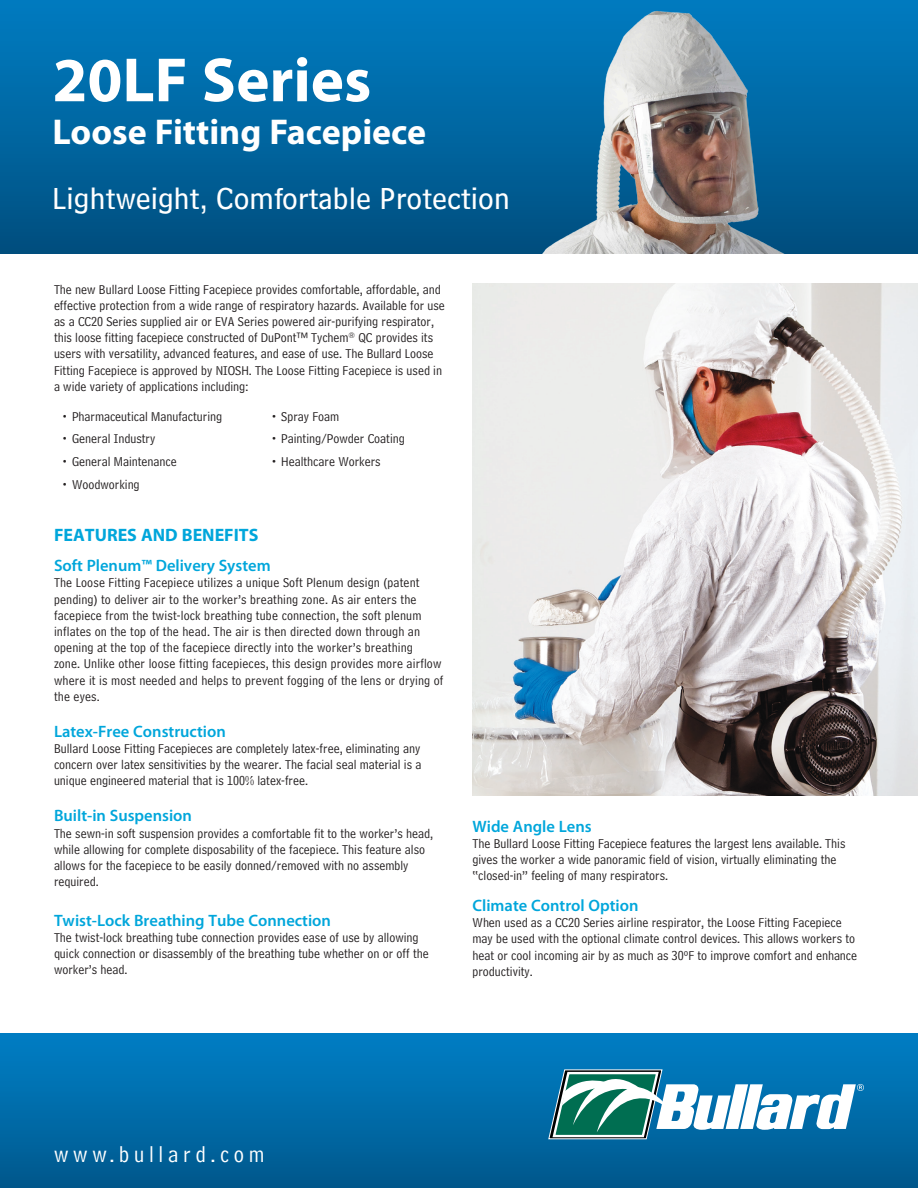
<style>
.page{position:relative;width:918px;height:1188px;background:#fff}
.page>*{position:absolute;margin:0;border:0;box-sizing:border-box;transform-origin:0 0}
.t1{font:700 63px "Myriad Pro";color:#fff}
.t2{font:700 36px "Myriad Pro";color:#fff}
.t3{font:31.5px "Bell Centennial Sub Caption";color:#fff}
.t4{font:23.25px "Bell Centennial Address";letter-spacing:.2em;color:#fff}
.BODY{font:700 18px "Myriad Pro";color:#00a6db}
.BODY-2{font:600 16.5px "Myriad Pro";color:#00a6db}
.SUBHEADS{font:13.5px/16.2px "Bell Centennial Address";letter-spacing:.01em;color:#231f20}
.BODY-3{font:13.5px/16.2px "Bell Centennial Address";color:#231f20}
</style>
<div class="page">
<div style="left:0;top:1034px;width:918px;height:154px;background:linear-gradient(to bottom,#007fc5,#00588d)"></div>
<div style="left:0;top:0;width:918px;height:254px;background:linear-gradient(to bottom,#007dc2,#004f80)"></div>
<svg style="left:548px;top:1069px;width:316px;height:71px"></svg>
<img style="left:522px;top:0;width:315px;height:254px">
<img style="left:473px;top:284px;width:445px;height:512px">
<p class="t1" style="left:52px;top:39px;width:320px">20LF Series</p>
<p class="t2" style="left:52px;top:109px;width:375px">Loose Fitting Facepiece</p>
<p class="t3" style="left:52px;top:180px;width:459px">Lightweight, Comfortable Protection</p>
<p class="BODY-3" style="left:54px;top:281px;width:392px">The new Bullard Loose Fitting Facepiece provides comfortable, affordable, and effective protection from a wide range of respiratory hazards. Available for use as a CC20 Series supplied air or EVA Series powered air-purifying respirator, this loose fitting facepiece constructed of DuPont™ Tychem<sup>®</sup> QC provides its users with versatility, advanced features, and ease of use. The Bullard Loose Fitting Facepiece is approved by NIOSH. The Loose Fitting Facepiece is used in a wide variety of applications including:</p>
<p class="BODY-3" style="left:61px;top:408px;width:163px">• Pharmaceutical Manufacturing</p>
<p class="BODY-3" style="left:270px;top:408px;width:71px">• Spray Foam</p>
<p class="BODY-3" style="left:61px;top:431px;width:96px">• General Industry</p>
<p class="BODY-3" style="left:270px;top:431px;width:136px">• Painting/Powder Coating</p>
<p class="BODY-3" style="left:61px;top:454px;width:118px">• General Maintenance</p>
<p class="BODY-3" style="left:270px;top:454px;width:112px">• Healthcare Workers</p>
<p class="BODY-3" style="left:61px;top:477px;width:80px">• Woodworking</p>
<p class="BODY" style="left:54px;top:523px;width:206px">FEATURES AND BENEFITS</p>
<p class="BODY-2" style="left:54px;top:555px;width:218px">Soft Plenum™ Delivery System</p>
<p class="SUBHEADS" style="left:54px;top:575px;width:391px">The Loose Fitting Facepiece utilizes a unique Soft Plenum design (patent pending) to deliver air to the worker’s breathing zone. As air enters the facepiece from the twist-lock breathing tube connection, the soft plenum inflates on the top of the head. The air is then directed down through an opening at the top of the facepiece directly into the worker’s breathing<br>zone. Unlike other loose fitting facepieces, this design provides more airflow where it is most needed and helps to prevent fogging of the lens or drying of the eyes.</p>
<p class="BODY-2" style="left:54px;top:721px;width:173px">Latex-Free Construction</p>
<p class="SUBHEADS" style="left:54px;top:741px;width:369px;text-align:justify">Bullard Loose Fitting Facepieces are completely latex-free, eliminating any concern over latex sensitivities by the wearer. The facial seal material is a unique engineered material that is 100% latex-free.</p>
<p class="BODY-2" style="left:54px;top:805px;width:140px">Built-in Suspension</p>
<p class="SUBHEADS" style="left:54px;top:825px;width:381px">The sewn-in soft suspension provides a comfortable fit to the worker’s head, while allowing for complete disposability of the facepiece. This feature also allows for the facepiece to be easily donned/removed with no assembly required.</p>
<p class="BODY-2" style="left:54px;top:910px;width:279px">Twist-Lock Breathing Tube Connection</p>
<p class="SUBHEADS" style="left:54px;top:930px;width:376px">The twist-lock breathing tube connection provides ease of use by allowing quick connection or disassembly of the breathing tube whether on or off the worker’s head.</p>
<p class="BODY-2" style="left:472px;top:816px;width:121px">Wide Angle Lens</p>
<p class="BODY-3" style="left:472px;top:835px;width:375px">The Bullard Loose Fitting Facepiece features the largest lens available. This gives the worker a wide panoramic field of vision, virtually eliminating the “closed-in” feeling of many respirators.</p>
<p class="BODY-2" style="left:472px;top:895px;width:168px">Climate Control Option</p>
<p class="BODY-3" style="left:472px;top:915px;width:386px">When used as a CC20 Series airline respirator, the Loose Fitting Facepiece may be used with the optional climate control devices. This allows workers to heat or cool incoming air by as much as 30ºF to improve comfort and enhance productivity.</p>
<p class="t4" style="left:54px;top:1141px;width:212px">www.bullard.com</p>
</div>
